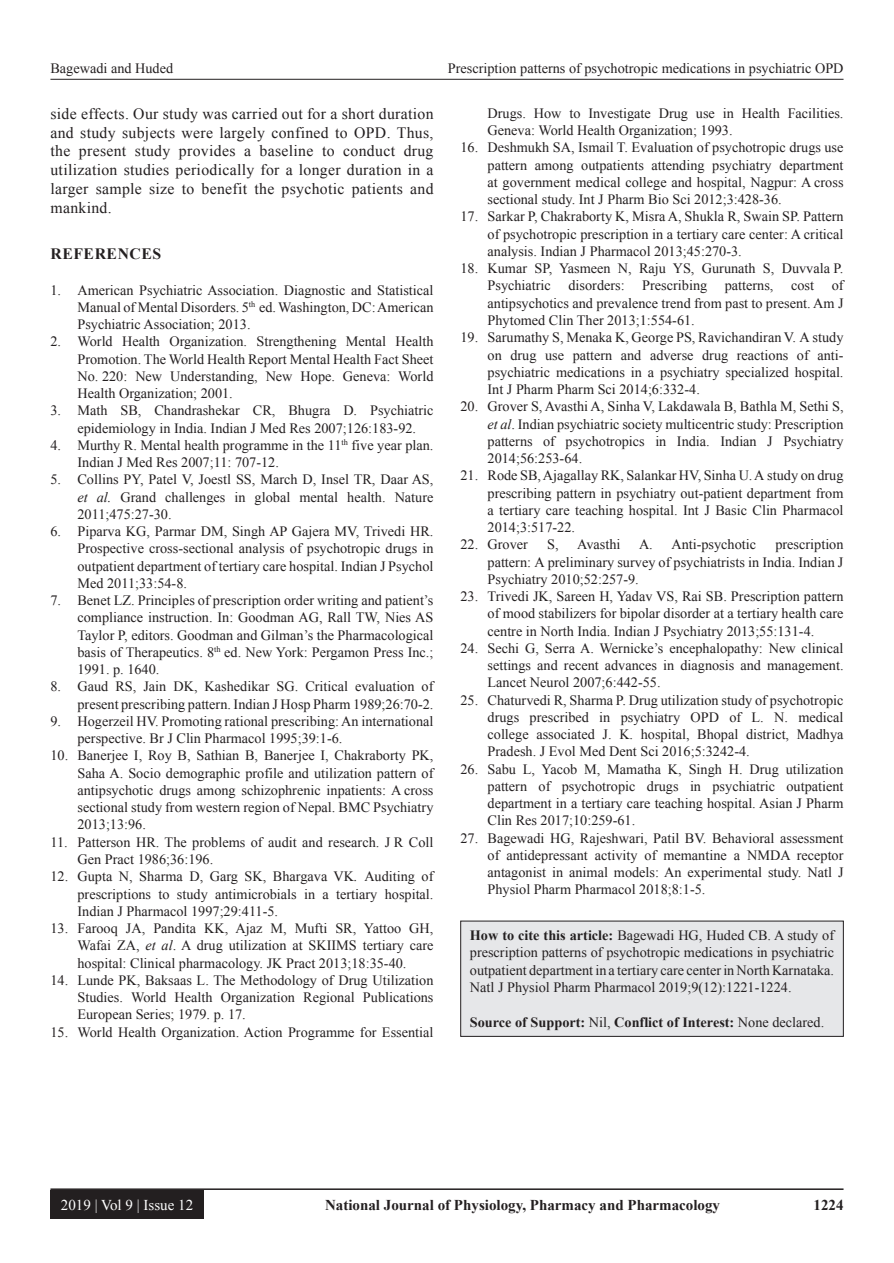
<style>
.page{position:relative;width:894px;height:1263px;background:#fff}
.page>*{position:absolute;margin:0;border:0;box-sizing:border-box;transform-origin:0 0}
.TX{font:15.75px/18.8px "Times New Roman";letter-spacing:.02em;color:#231f20;text-align:justify}
.t1{font:700 15.75px "Times New Roman";letter-spacing:.035em;color:#231f20}
.t2{font:700 15px "Times New Roman";color:#231f20}
.t3{font:15px "Times New Roman";color:#fff}
.REF{font:14.25px/17.2px "Times New Roman";color:#231f20;text-align:justify}
.HTC{font:14.25px/17.2px "Times New Roman";color:#231f20;text-align:justify}
.HTC-2{font:700 14.25px "Times New Roman";color:#231f20}
.s1{font-style:italic}
.s2{font-weight:700}
.s3{font-weight:400}
</style>
<div class="page">
<hr style="left:50px;top:79px;width:793px;height:1px;background:#231f20">
<hr style="left:50px;top:1188px;width:793px;height:1px;background:#231f20">
<div style="left:50px;top:1190px;width:153px;height:28px;background:#231f20"></div>
<div style="left:460px;top:921px;width:383px;height:115px;background:#e6e7e9"></div>
<p class="REF" style="left:50px;top:59px;width:124px">Bagewadi and Huded</p>
<p class="REF" style="left:447px;top:59px;width:397px">Prescription patterns of psychotropic medications in psychiatric OPD</p>
<p class="TX" style="left:50px;top:104px;width:384px">side effects. Our study was carried out for a short duration and study subjects were largely confined to OPD. Thus, the present study provides a baseline to conduct drug utilization studies periodically for a longer duration in a larger sample size to benefit the psychotic patients and mankind.</p>
<h1 class="t1" style="left:50px;top:243px;width:112px">REFERENCES</h1>
<p class="REF" style="left:77px;top:281px;width:357px;text-indent:-27px">1. American Psychiatric Association. Diagnostic and Statistical Manual of Mental Disorders. 5<sup>th</sup> ed. Washington, DC: American Psychiatric Association; 2013.</p>
<p class="REF" style="left:77px;top:332px;width:357px;text-indent:-27px">2. World Health Organization. Strengthening Mental Health Promotion. The World Health Report Mental Health Fact Sheet No. 220: New Understanding, New Hope. Geneva: World Health Organization; 2001.</p>
<p class="REF" style="left:77px;top:401px;width:357px;text-indent:-27px">3. Math SB, Chandrashekar CR, Bhugra D. Psychiatric epidemiology in India. Indian J Med Res 2007;126:183-92.</p>
<p class="REF" style="left:77px;top:436px;width:357px;text-indent:-27px">4. Murthy R. Mental health programme in the 11<sup>th</sup> five year plan.<br>Indian J Med Res 2007;11: 707-12.</p>
<p class="REF" style="left:77px;top:470px;width:357px;text-indent:-27px">5. Collins PY, Patel V, Joestl SS, March D, Insel TR, Daar AS, <span class="s1">et al.</span> Grand challenges in global mental health. Nature 2011;475:27-30.</p>
<p class="REF" style="left:77px;top:522px;width:357px;text-indent:-27px">6. Piparva KG, Parmar DM, Singh AP Gajera MV, Trivedi HR.<br>Prospective cross-sectional analysis of psychotropic drugs in outpatient department of tertiary care hospital. Indian J Psychol Med 2011;33:54-8.</p>
<p class="REF" style="left:77px;top:591px;width:357px;text-indent:-27px">7. Benet LZ. Principles of prescription order writing and patient’s compliance instruction. In: Goodman AG, Rall TW, Nies AS Taylor P, editors. Goodman and Gilman’s the Pharmacological basis of Therapeutics. 8<sup>th</sup> ed. New York: Pergamon Press Inc.; 1991. p. 1640.</p>
<p class="REF" style="left:50px;top:677px;width:384px;text-align:right">8. Gaud RS, Jain DK, Kashedikar SG. Critical evaluation of present prescribing pattern. Indian J Hosp Pharm 1989;26:70-2.</p>
<p class="REF" style="left:77px;top:712px;width:357px;text-indent:-27px">9. Hogerzeil HV. Promoting rational prescribing: An international perspective. Br J Clin Pharmacol 1995;39:1-6.</p>
<p class="REF" style="left:77px;top:746px;width:357px;text-indent:-27px">10. Banerjee I, Roy B, Sathian B, Banerjee I, Chakraborty PK, Saha A. Socio demographic profile and utilization pattern of antipsychotic drugs among schizophrenic inpatients: A cross sectional study from western region of Nepal. BMC Psychiatry 2013;13:96.</p>
<p class="REF" style="left:77px;top:833px;width:357px;text-indent:-27px">11. Patterson HR. The problems of audit and research. J R Coll<br>Gen Pract 1986;36:196.</p>
<p class="REF" style="left:77px;top:867px;width:357px;text-indent:-27px">12. Gupta N, Sharma D, Garg SK, Bhargava VK<span class="s1">.</span> Auditing of prescriptions to study antimicrobials in a tertiary hospital.<br>Indian J Pharmacol 1997;29:411-5.</p>
<p class="REF" style="left:77px;top:919px;width:357px;text-indent:-27px">13. Farooq JA, Pandita KK, Ajaz M, Mufti SR, Yattoo GH, Wafai ZA, <span class="s1">et al</span>. A drug utilization at SKIIMS tertiary care hospital: Clinical pharmacology. JK Pract 2013;18:35-40.</p>
<p class="REF" style="left:77px;top:971px;width:357px;text-indent:-27px">14. Lunde PK, Baksaas L. The Methodology of Drug Utilization Studies. World Health Organization Regional Publications European Series; 1979. p. 17.</p>
<p class="REF" style="left:50px;top:1022px;width:384px">15. World Health Organization. Action Programme for Essential</p>
<p class="REF" style="left:487px;top:104px;width:357px">Drugs. How to Investigate Drug use in Health Facilities.<br>Geneva: World Health Organization; 1993.</p>
<p class="REF" style="left:487px;top:139px;width:357px;text-indent:-27px">16. Deshmukh SA, Ismail T. Evaluation of psychotropic drugs use pattern among outpatients attending psychiatry department at government medical college and hospital, Nagpur: A cross sectional study. Int J Pharm Bio Sci 2012;3:428-36.</p>
<p class="REF" style="left:487px;top:208px;width:357px;text-indent:-27px">17. Sarkar P, Chakraborty K, Misra A, Shukla R, Swain SP. Pattern of psychotropic prescription in a tertiary care center: A critical analysis. Indian J Pharmacol 2013;45:270-3.</p>
<p class="REF" style="left:487px;top:259px;width:357px;text-indent:-27px">18. Kumar SP, Yasmeen N, Raju YS, Gurunath S, Duvvala P.<br>Psychiatric disorders: Prescribing patterns, cost of antipsychotics and prevalence trend from past to present. Am J Phytomed Clin Ther 2013;1:554-61.</p>
<p class="REF" style="left:487px;top:328px;width:357px;text-indent:-27px">19. Sarumathy S, Menaka K, George PS, Ravichandiran V. A study on drug use pattern and adverse drug reactions of anti&shy;psychiatric medications in a psychiatry specialized hospital.<br>Int J Pharm Pharm Sci 2014;6:332-4.</p>
<p class="REF" style="left:487px;top:397px;width:357px;text-indent:-27px">20. Grover S, Avasthi A, Sinha V, Lakdawala B, Bathla M, Sethi S, <span class="s1">et al</span>. Indian psychiatric society multicentric study: Prescription patterns of psychotropics in India. Indian J Psychiatry 2014;56:253-64.</p>
<p class="REF" style="left:487px;top:466px;width:357px;text-indent:-27px">21. Rode SB, Ajagallay RK, Salankar HV, Sinha U. A study on drug prescribing pattern in psychiatry out-patient department from a tertiary care teaching hospital. Int J Basic Clin Pharmacol 2014;3:517-22.</p>
<p class="REF" style="left:460px;top:535px;width:69px">22. Grover</p>
<p class="REF" style="left:547px;top:535px;width:13px">S,</p>
<p class="REF" style="left:577px;top:535px;width:45px">Avasthi</p>
<p class="REF" style="left:638px;top:535px;width:119px">A. Anti-psychotic</p>
<p class="REF" style="left:487px;top:535px;width:357px;text-indent:288px">prescription pattern: A preliminary survey of psychiatrists in India. Indian J Psychiatry 2010;52:257-9.</p>
<p class="REF" style="left:487px;top:587px;width:357px;text-indent:-27px">23. Trivedi JK, Sareen H, Yadav VS, Rai SB. Prescription pattern of mood stabilizers for bipolar disorder at a tertiary health care centre in North India. Indian J Psychiatry 2013;55:131-4.</p>
<p class="REF" style="left:487px;top:639px;width:357px;text-indent:-27px">24. Sechi G, Serra A. Wernicke’s encephalopathy: New clinical settings and recent advances in diagnosis and management.<br>Lancet Neurol 2007;6:442-55.</p>
<p class="REF" style="left:487px;top:691px;width:357px;text-indent:-27px">25. Chaturvedi R, Sharma P. Drug utilization study of psychotropic drugs prescribed in psychiatry OPD of L. N. medical college associated J. K. hospital, Bhopal district, Madhya Pradesh. J Evol Med Dent Sci 2016;5:3242-4.</p>
<p class="REF" style="left:487px;top:760px;width:357px;text-indent:-27px">26. Sabu L, Yacob M, Mamatha K, Singh H. Drug utilization pattern of psychotropic drugs in psychiatric outpatient department in a tertiary care teaching hospital. Asian J Pharm Clin Res 2017;10:259-61.</p>
<p class="REF" style="left:487px;top:829px;width:357px;text-indent:-27px">27. Bagewadi HG, Rajeshwari, Patil BV. Behavioral assessment of antidepressant activity of memantine a NMDA receptor antagonist in animal models: An experimental study. Natl J Physiol Pharm Pharmacol 2018;8:1-5.</p>
<p class="HTC" style="left:469px;top:926px;width:365px"><span class="s2">How to cite this article:</span> Bagewadi HG, Huded CB. A study of prescription patterns of psychotropic medications in psychiatric outpatient department in a tertiary care center in North Karnataka.<br>Natl J Physiol Pharm Pharmacol 2019;9(12):1221-1224.</p>
<p class="HTC-2" style="left:469px;top:1012px;width:356px">Source of Support: <span class="s3">Nil,</span> Conflict of Interest: <span class="s3">None declared.</span></p>
<p class="t3" style="left:61px;top:1193px;width:134px">2019 | Vol 9 | Issue 12</p>
<p class="t2" style="left:325px;top:1194px;width:396px">National Journal of Physiology, Pharmacy and Pharmacology</p>
<p class="t2" style="left:813px;top:1194px;width:31px">1224</p>
</div>
